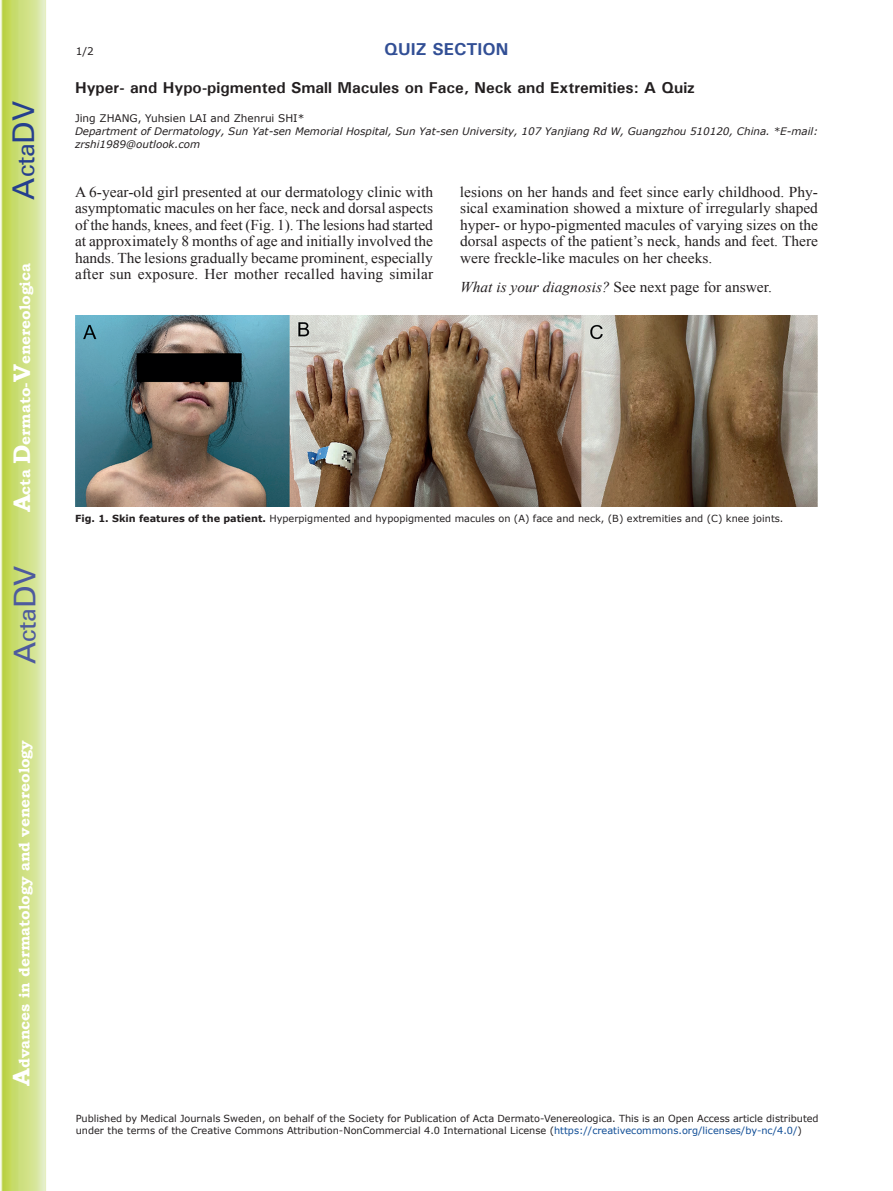
<style>
.page{position:relative;width:893px;height:1191px;background:#fff}
.page>*{position:absolute;margin:0;border:0;box-sizing:border-box;transform-origin:0 0}
.t1{font:30px "Univers";color:#4d5a9e}
.t2{font:30px "Univers";color:#253f8e}
.t3{font:700 17.25px "Univers";color:#324f95}
.t4{font:700 15.75px "Univers";color:#231f20}
.t5{font:15px/16.5px "Times New Roman";color:#231f20;text-align:justify}
.t6{font:700 15px "Bookman Old Style";color:#fff}
.t7{font:10.5px "Verdana";color:#231f20}
.t8{font:italic 10.35px/12.8px "Verdana";color:#231f20}
.t9{font:9.75px/12px "Verdana";color:#231f20}
.s1{font-size:24px}
.s2{font-style:italic}
.s3{font-weight:700}
.s4{color:#0f4d96}
</style>
<div class="page">
<svg style="left:1px;top:0;width:45px;height:1191px;background:#cfe084"></svg>
<img style="left:75px;top:315px;width:743px;height:191px">
<h1 class="t2" style="left:6px;top:199px;width:100px;rotate:-90deg">A<span class="s1">cta</span>DV</h1>
<p class="t6" style="left:16px;top:512px;width:251px;rotate:-90deg"><span class="s1">A</span>cta <span class="s1">D</span>ermato-<span class="s1">V</span>enereologica</p>
<h1 class="t1" style="left:7px;top:664px;width:100px;rotate:-90deg">A<span class="s1">cta</span>DV</h1>
<p class="t6" style="left:15px;top:1086px;width:347px;rotate:-90deg"><span class="s1">A</span>dvances in dermatology and venereology</p>
<p class="t7" style="left:76px;top:44px;width:20px">1/2</p>
<p class="t3" style="left:384px;top:38px;width:126px">QUIZ SECTION</p>
<p class="t4" style="left:75px;top:77px;width:622px">Hyper- and Hypo-pigmented Small Macules on Face, Neck and Extremities: A Quiz</p>
<p class="t7" style="left:75px;top:112px;width:231px">Jing ZHANG, Yuhsien LAI and Zhenrui SHI*</p>
<p class="t8" style="left:75px;top:125px;width:745px">Department of Dermatology, Sun Yat-sen Memorial Hospital, Sun Yat-sen University, 107 Yanjiang Rd W, Guangzhou 510120, China. *E-mail: zrshi1989@outlook.com</p>
<p class="t5" style="left:75px;top:183px;width:360px">A 6-year-old girl presented at our dermatology clinic with asymptomatic macules on her face, neck and dorsal aspects of the hands, knees, and feet (Fig. 1). The lesions had started at approximately 8 months of age and initially involved the hands. The lesions gradually became prominent, especially after sun exposure. Her mother recalled having similar</p>
<p class="t5" style="left:460px;top:183px;width:360px">lesions on her hands and feet since early childhood. Phy&shy;sical examination showed a mixture of irregularly shaped hyper- or hypo-pigmented macules of varying sizes on the dorsal aspects of the patient’s neck, hands and feet. There were freckle-like macules on her cheeks.</p>
<p class="t5" style="left:460px;top:278px;width:313px"><span class="s2">What is your diagnosis?</span> See next page for answer.</p>
<p class="t9" style="left:75px;top:513px;width:710px"><span class="s3">Fig. 1. Skin features of the patient.</span> Hyperpigmented and hypopigmented macules on (A) face and neck, (B) extremities and (C) knee joints.</p>
<p class="t9" style="left:76px;top:1112px;width:744px">Published by Medical Journals Sweden, on behalf of the Society for Publication of Acta Dermato-Venereologica. This is an Open Access article distributed under the terms of the Creative Commons Attribution-NonCommercial 4.0 International License (<span class="s4">https://creativecommons.org/licenses/by-nc/4.0/</span>)</p>
</div>
